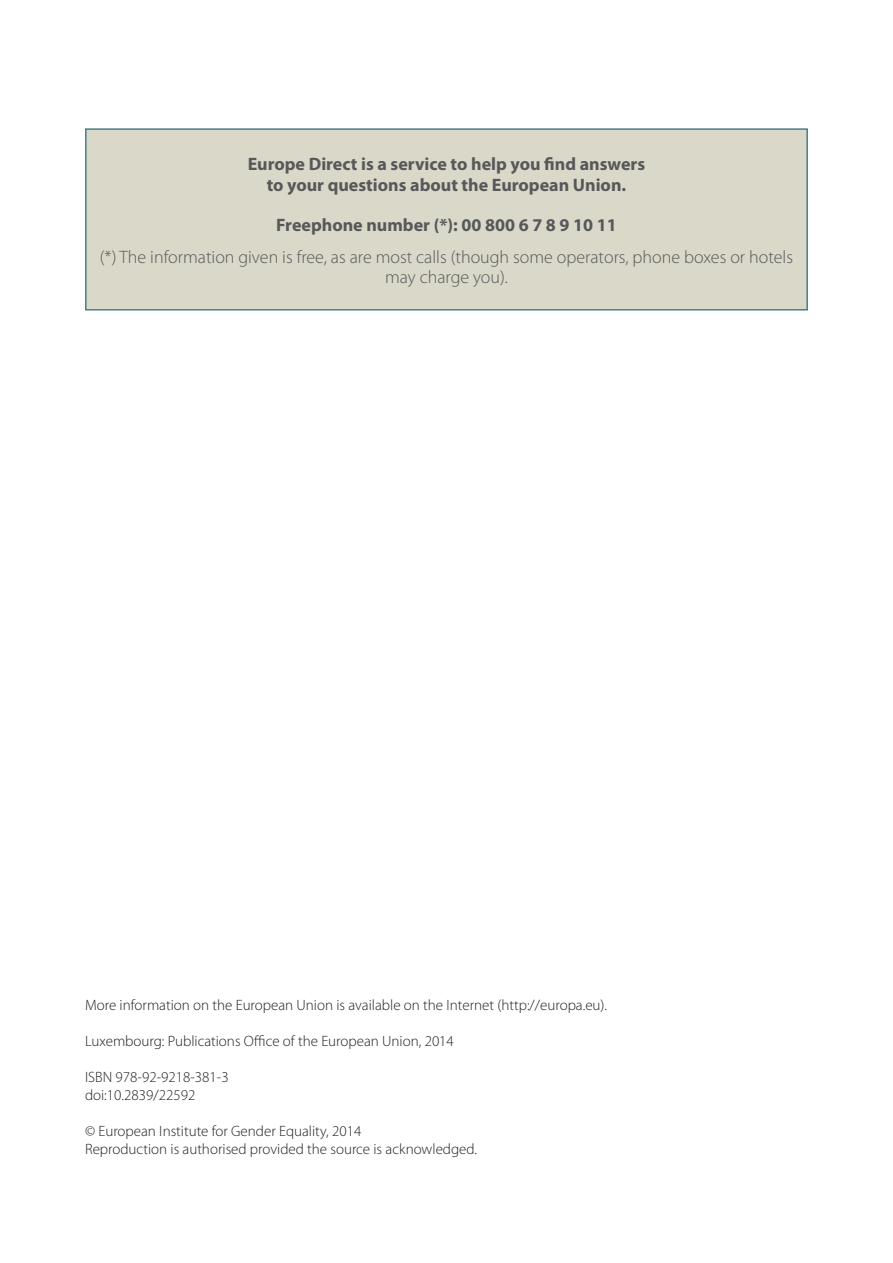
<style>
.page{position:relative;width:893px;height:1263px;background:#fff}
.page>*{position:absolute;margin:0;border:0;box-sizing:border-box;transform-origin:0 0}
.t1{font:700 18px/21px "Myriad Pro";color:#57585a;text-align:center}
.t2{font:300 18px/19.5px "Myriad Pro";color:#57585a;text-align:center}
.t3{font:300 15px "Myriad Pro";color:#231f20}
</style>
<div class="page">
<div style="left:86px;top:129px;width:721px;height:181px;background:#dad8c8"></div>
<div style="left:85px;top:128px;width:723px;height:182px;border:2px solid #497e87"></div>
<p class="t1" style="left:248px;top:153px;width:399px">Europe Direct is a service to help you find answers to your questions about the European Union.</p>
<p class="t1" style="left:276px;top:215px;width:342px">Freephone number (*): 00 800 6 7 8 9 10 11</p>
<p class="t2" style="left:100px;top:248px;width:695px">(*) The information given is free, as are most calls (though some operators, phone boxes or hotels may charge you).</p>
<p class="t3" style="left:85px;top:996px;width:524px">More information on the European Union is available on the Internet (http://europa.eu).</p>
<p class="t3" style="left:85px;top:1032px;width:370px">Luxembourg: Publications Office of the European Union, 2014</p>
<p class="t3" style="left:85px;top:1068px;width:145px">ISBN 978-92-9218-381-3</p>
<p class="t3" style="left:85px;top:1086px;width:112px">doi:10.2839/22592</p>
<p class="t3" style="left:85px;top:1122px;width:278px">© European Institute for Gender Equality, 2014</p>
<p class="t3" style="left:85px;top:1140px;width:394px">Reproduction is authorised provided the source is acknowledged.</p>
</div>
